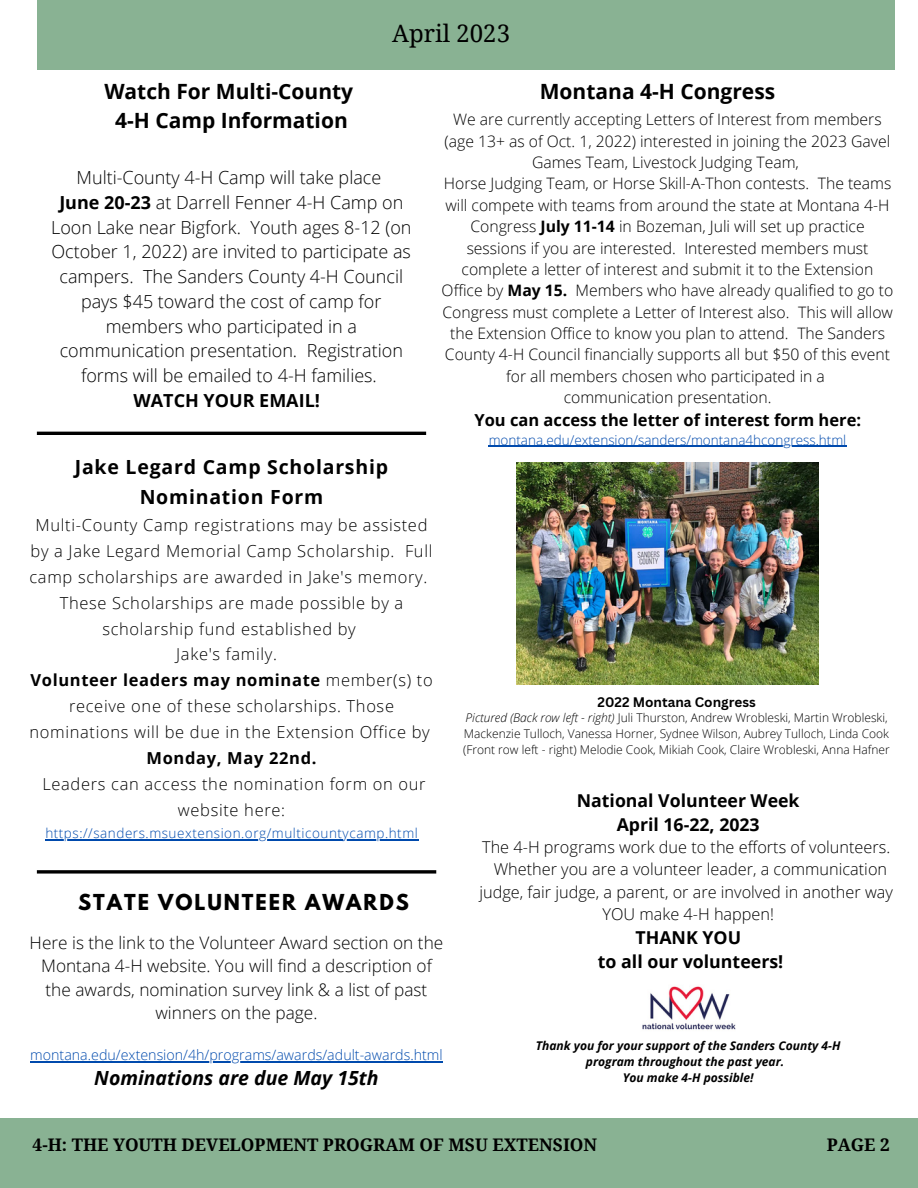
<style>
.page{position:relative;width:918px;height:1188px;background:#fff}
.page>*{position:absolute;margin:0;border:0;box-sizing:border-box;transform-origin:0 0}
.t1{font:24px "Droid Serif";color:#000}
.t2{font:700 21px/29.2px "Open Sans";color:#000;text-align:center}
.t3{font:700 19.5px/30.3px "Open Sans";letter-spacing:.04em;color:#000;text-align:center}
.t4{font:italic 700 19.5px "Open Sans";color:#000}
.t5{font:700 19.5px "League Spartan";letter-spacing:.1em;color:#000}
.t6{font:300 18px/24.8px "Open Sans";color:#000;text-align:center}
.t7{font:700 18px "Open Sans";color:#000}
.t8{font:700 17.85px/24.3px "Open Sans";color:#000;text-align:center}
.t9{font:700 17.7px/24.3px "Open Sans";color:#000;text-align:center}
.t10{font:700 17.4px "Droid Serif";color:#000}
.t11{font:300 17.25px/23.7px "Open Sans";color:#000;text-align:center}
.t12{font:300 16.5px/25.8px "Open Sans";letter-spacing:.04em;color:#000;text-align:center}
.t13{font:700 16.5px "Open Sans";color:#000}
.t14{font:700 16.5px "Open Sans";letter-spacing:.04em;color:#000}
.t15{font:300 16.35px/22.2px "Open Sans";color:#000;text-align:center}
.t16{font:300 15.75px/21.3px "Open Sans";color:#000;text-align:center}
.t17{font:300 14.25px "Open Sans";color:#004aad}
.t18{font:300 13.5px "Open Sans";letter-spacing:.04em;color:#004aad}
.t19{font:300 13.5px "Open Sans";color:#004aad}
.t20{font:700 13.5px "Canva Sans";color:#000}
.t21{font:300 12px/16px "Open Sans";color:#000}
.t22{font:italic 700 12px/16px "Open Sans";color:#000;text-align:center}
.s1{font-weight:700}
.s2{font-style:italic}
</style>
<div class="page">
<div style="left:0;top:1119px;width:918px;height:69px;background:#89b293"></div>
<div style="left:37px;top:0;width:857px;height:70px;background:#89b293"></div>
<img style="left:642px;top:986px;width:94px;height:44px">
<hr style="left:45px;top:839px;width:373px;height:1px;background:#004aad">
<hr style="left:37px;top:432px;width:389px;height:3px;background:#000">
<svg style="left:37px;top:870px;width:399px;height:4px;background:#272727"></svg>
<img style="left:516px;top:463px;width:303px;height:221px">
<hr style="left:489px;top:446px;width:358px;height:1px;background:#004aad">
<hr style="left:30px;top:1061px;width:413px;height:1px;background:#004aad">
<h1 class="t1" style="left:392px;top:20px;width:119px">April 2023</h1>
<h2 class="t2" style="left:104px;top:76px;width:250px">Watch For Multi-County<br>4-H Camp Information</h2>
<p class="t6" style="left:51px;top:165px;width:362px">Multi-County 4-H Camp will take place<br><span class="s1">June 20-23</span> at Darrell Fenner 4-H Camp on Loon Lake near Bigfork. Youth ages 8-12 (on October 1, 2022) are invited to participate as campers. The Sanders County 4-H Council pays $45 toward the cost of camp for members who participated in a communication presentation. Registration forms will be emailed to 4-H families.</p>
<p class="t7" style="left:134px;top:388px;width:188px">WATCH YOUR EMAIL!</p>
<h2 class="t2" style="left:540px;top:76px;width:237px">Montana 4-H Congress</h2>
<p class="t16" style="left:442px;top:109px;width:453px">We are currently accepting Letters of Interest from members (age 13+ as of Oct. 1, 2022) interested in joining the 2023 Gavel Games Team, Livestock Judging Team,<br>Horse Judging Team, or Horse Skill-A-Thon contests. The teams will compete with teams from around the state at Montana 4-H Congress <span class="s1">July 11-14</span> in Bozeman, Juli will set up practice sessions if you are interested. Interested members must complete a letter of interest and submit it to the Extension Office by <span class="s1">May 15.</span> Members who have already qualified to go to Congress must complete a Letter of Interest also. This will allow the Extension Office to know you plan to attend. The Sanders County 4-H Council financially supports all but $50 of this event for all members chosen who participated in a<br>communication presentation.</p>
<p class="t13" style="left:474px;top:408px;width:388px">You can access the letter of interest form here:</p>
<p class="t19" style="left:489px;top:430px;width:359px">montana.edu/extension/sanders/montana4hcongress.html</p>
<p class="t3" style="left:75px;top:451px;width:315px">Jake Legard Camp Scholarship<br>Nomination Form</p>
<p class="t12" style="left:30px;top:512px;width:405px">Multi-County Camp registrations may be assisted by a Jake Legard Memorial Camp Scholarship. Full camp scholarships are awarded in Jake's memory.<br>These Scholarships are made possible by a scholarship fund established by<br>Jake's family.<br><span class="s1">Volunteer leaders may nominate</span> member(s) to receive one of these scholarships. Those nominations will be due in the Extension Office by</p>
<p class="t14" style="left:147px;top:746px;width:171px">Monday, May 22nd.</p>
<p class="t12" style="left:42px;top:771px;width:385px">Leaders can access the nomination form on our website here:</p>
<p class="t18" style="left:45px;top:824px;width:374px">https://sanders.msuextension.org/multicountycamp.html</p>
<p class="t5" style="left:78px;top:893px;width:332px">STATE VOLUNTEER AWARDS</p>
<p class="t11" style="left:30px;top:930px;width:415px">Here is the link to the Volunteer Award section on the Montana 4-H website. You will find a description of the awards, nomination survey link &amp; a list of past winners on the page.</p>
<p class="t17" style="left:30px;top:1045px;width:414px">montana.edu/extension/4h/programs/awards/adult-awards.html</p>
<p class="t4" style="left:94px;top:1064px;width:286px">Nominations are due May 15th</p>
<p class="t20" style="left:598px;top:692px;width:160px">2022 Montana Congress</p>
<p class="t21" style="left:463px;top:709px;width:428px"><span class="s2">Pictured (Back row left - right)</span> Juli Thurston, Andrew Wrobleski, Martin Wrobleski,<br>Mackenzie Tulloch, Vanessa Horner, Sydnee Wilson, Aubrey Tulloch, Linda Cook (Front row left - right) Melodie Cook, Mikiah Cook, Claire Wrobleski, Anna Hafner</p>
<p class="t9" style="left:577px;top:788px;width:224px">National Volunteer Week<br>April 16-22, 2023</p>
<p class="t15" style="left:480px;top:836px;width:415px">The 4-H programs work due to the efforts of volunteers.<br>Whether you are a volunteer leader, a communication judge, fair judge, a parent, or are involved in another way YOU make 4-H happen!</p>
<p class="t8" style="left:598px;top:925px;width:187px">THANK YOU<br>to all our volunteers!</p>
<p class="t22" style="left:536px;top:1038px;width:306px">Thank you for your support of the Sanders County 4-H program throughout the past year.<br>You make 4-H possible!</p>
<p class="t10" style="left:33px;top:1135px;width:566px">4-H: THE YOUTH DEVELOPMENT PROGRAM OF MSU EXTENSION</p>
<p class="t10" style="left:827px;top:1135px;width:64px">PAGE 2</p>
</div>
